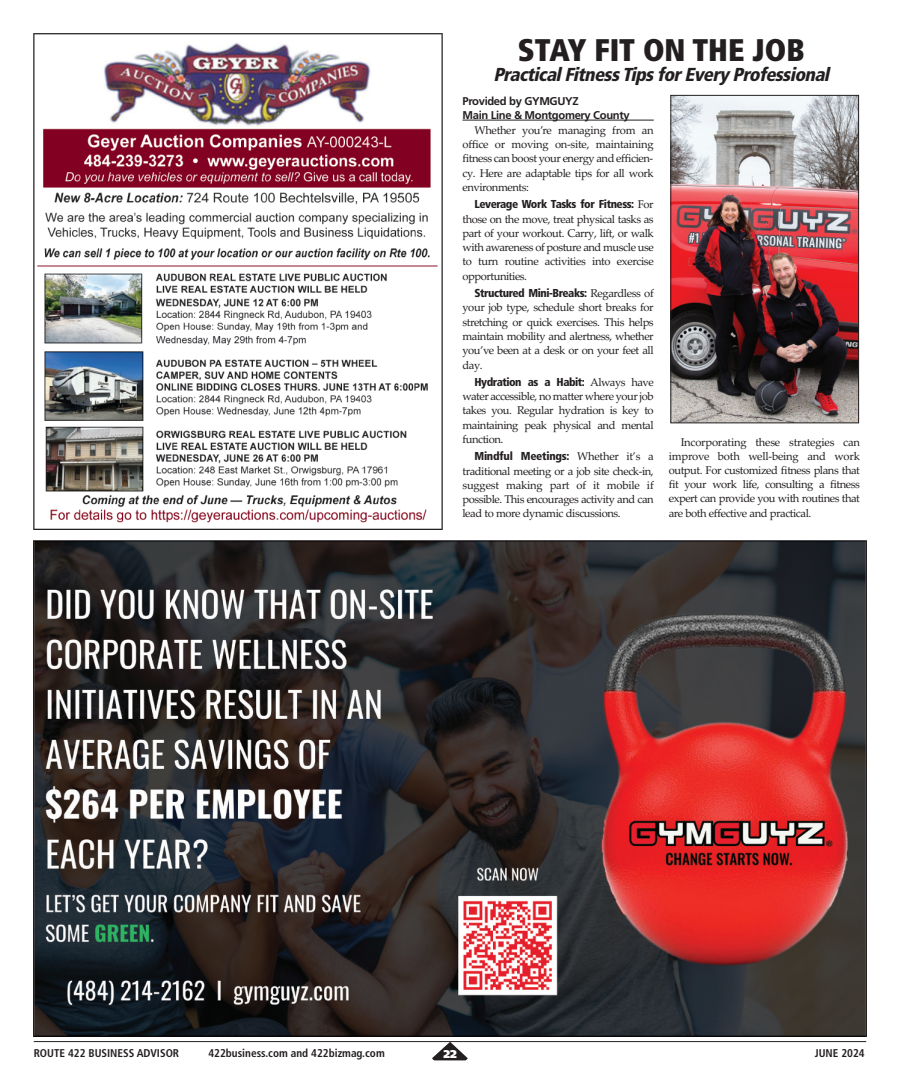
<style>
.page{position:relative;width:900px;height:1092px;background:#fff}
.page>*{position:absolute;margin:0;border:0;box-sizing:border-box;transform-origin:0 0}
.t1{font:900 condensed 31.25px "Frutiger";color:#231f20}
.t2{font:italic 900 condensed 18.75px "Frutiger";color:#231f20}
.t3{font:900 condensed 11.5px "Frutiger";letter-spacing:-.04em;color:#231f20}
.t4{font:900 condensed 11.5px "Frutiger";letter-spacing:-.02em;color:#231f20}
.t5{font:11.25px/14.2px "Palatino Linotype";letter-spacing:-.04em;color:#231f20;text-align:justify}
.t6{font:700 condensed 11.25px "Frutiger";color:#231f20}
.t7{font:700 11.25px/13.8px "Frutiger";letter-spacing:-.03em;color:#231f20}
.t8{font:900 11.25px "Frutiger";color:#fff}
.s1{font-family:"Palatino Linotype";font-weight:400;font-stretch:normal;font-size:11.25px}
</style>
<div class="page">
<img style="left:34px;top:540px;width:832px;height:496px">
<hr style="left:463px;top:120px;width:191px;height:1px;background:#231f20">
<img style="left:673px;top:97px;width:184px;height:324px">
<div style="left:671px;top:95px;width:188px;height:328px;border:1px solid #231f20"></div>
<img style="left:34px;top:34px;width:408px;height:495px">
<hr style="left:34px;top:1041px;width:832px;height:1px;background:#231f20">
<svg style="left:432px;top:1041px;width:36px;height:19px"></svg>
<h1 class="t1" style="left:518px;top:38px;width:288px">STAY FIT ON THE JOB</h1>
<h2 class="t2" style="left:493px;top:67px;width:341px">Practical Fitness Tips for Every Professional</h2>
<p class="t7" style="left:463px;top:95px;width:169px">Provided by GYMGUYZ<br>Main Line &amp; Montgomery County</p>
<p class="t5" style="left:463px;top:123px;width:193px;text-indent:12px">Whether you’re managing from an office or moving on-site, maintaining fitness can boost your energy and efficien&shy;cy. Here are adaptable tips for all work environments:</p>
<p class="t3" style="left:474px;top:200px;width:181px">Leverage Work Tasks for Fitness: <span class="s1">For</span></p>
<p class="t5" style="left:463px;top:212px;width:193px">those on the move, treat physical tasks as part of your workout. Carry, lift, or walk with awareness of posture and muscle use to turn routine activities into exercise opportunities.</p>
<p class="t3" style="left:474px;top:288px;width:181px">Structured Mini-Breaks: <span class="s1">Regardless of</span></p>
<p class="t5" style="left:463px;top:300px;width:193px">your job type, schedule short breaks for stretching or quick exercises. This helps maintain mobility and alertness, whether you’ve been at a desk or on your feet all day.</p>
<p class="t3" style="left:474px;top:377px;width:181px">Hydration as a Habit: <span class="s1">Always have</span></p>
<p class="t5" style="left:463px;top:389px;width:193px">water accessible, no matter where your job takes you. Regular hydration is key to maintaining peak physical and mental function.</p>
<p class="t4" style="left:474px;top:451px;width:181px">Mindful Meetings: <span class="s1">Whether it’s a</span></p>
<p class="t5" style="left:463px;top:463px;width:193px">traditional meeting or a job site check-in, suggest making part of it mobile if possible. This encourages activity and can lead to more dynamic discussions.</p>
<p class="t5" style="left:669px;top:435px;width:193px;text-indent:12px">Incorporating these strategies can improve both well-being and work output. For customized fitness plans that fit your work life, consulting a fitness expert can provide you with routines that are both effective and practical.</p>
<p class="t6" style="left:34px;top:1048px;width:147px">ROUTE 422 BUSINESS ADVISOR</p>
<p class="t6" style="left:208px;top:1048px;width:178px">422business.com and 422bizmag.com</p>
<p class="t8" style="left:443px;top:1049px;width:15px">22</p>
<p class="t6" style="left:815px;top:1048px;width:52px">JUNE 2024</p>
</div>
